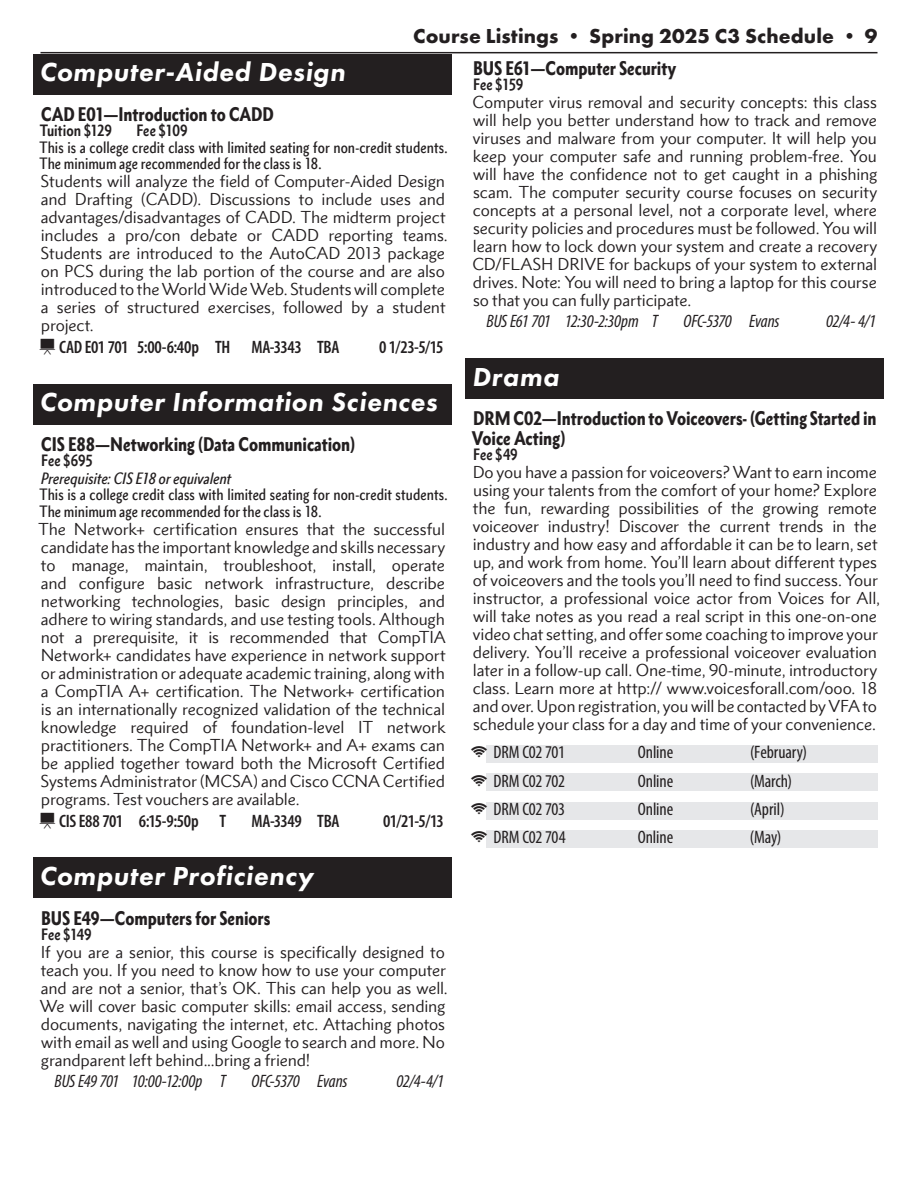
<style>
.page{position:relative;width:918px;height:1188px;background:#fff}
.page>*{position:absolute;margin:0;border:0;box-sizing:border-box;transform-origin:0 0}
.Subject_Heads{font:italic 800 27px "Futura PT";letter-spacing:.025em;color:#fff}
.t1{font:700 21px "Futura PT";letter-spacing:.005em;color:#231f20}
.Course_Title{font:900 condensed 18px/19.5px "Metro Nova Pro";letter-spacing:-.005em;color:#231f20}
.t2{font:condensed 18px "Myriad Pro";letter-spacing:-.005em;color:#231f20}
.CE_Class_Listing_OFC_DAY{font:italic condensed 18px "Myriad Pro";letter-spacing:-.02em;color:#231f20}
.t3{font:600 condensed 18px "Myriad Pro";letter-spacing:-.02em;color:#231f20}
.Course_Descriptions{font:15.75px/18px "Metro Nova Pro";letter-spacing:-.01em;color:#231f20}
.Semibold_Text__18_Min{font:500 condensed 15px/16.5px "Metro Nova Pro";letter-spacing:.005em;color:#231f20}
.Bold_Text__Tuition_Fee{font:700 condensed 15px "Metro Nova Pro";color:#231f20}
.Semibold_Text_Italic__Prereq{font:italic 500 condensed 15px "Metro Nova Pro";color:#231f20}
.s1{font-family:"icofont";font-weight:400;font-stretch:normal}
.s2{font-family:"icofont";font-stretch:normal}
</style>
<div class="page">
<hr style="left:40px;top:52px;width:838px;height:1px;background:#231f20">
<div style="left:34px;top:54px;width:418px;height:40px;background:#231f20"></div>
<div style="left:34px;top:384px;width:418px;height:40px;background:#231f20"></div>
<div style="left:34px;top:858px;width:418px;height:40px;background:#231f20"></div>
<div style="left:466px;top:358px;width:418px;height:41px;background:#231f20"></div>
<div style="left:486px;top:745px;width:392px;height:18px;background:#e6e7e9"></div>
<div style="left:486px;top:773px;width:392px;height:18px;background:#e6e7e9"></div>
<div style="left:486px;top:802px;width:392px;height:18px;background:#e6e7e9"></div>
<div style="left:486px;top:830px;width:392px;height:18px;background:#e6e7e9"></div>
<h2 class="t1" style="left:413px;top:22px;width:466px">Course Listings • Spring 2025 C3 Schedule • 9</h2>
<p class="Subject_Heads" style="left:39px;top:56px;width:307px">Computer-Aided Design</p>
<p class="Course_Title" style="left:41px;top:104px;width:234px">CAD E01—Introduction to CADD</p>
<p class="Bold_Text__Tuition_Fee" style="left:40px;top:121px;width:74px">Tuition $129</p>
<p class="Bold_Text__Tuition_Fee" style="left:137px;top:121px;width:53px">Fee $109</p>
<p class="Semibold_Text__18_Min" style="left:39px;top:139px;width:410px">This is a college credit class with limited seating for non-credit students.<br>The minimum age recommended for the class is 18.</p>
<p class="Course_Descriptions" style="left:41px;top:172px;width:409px">Students will analyze the field of Computer-Aided Design and Drafting (CADD). Discussions to include uses and advantages/disadvantages of CADD. The midterm project includes a pro/con debate or CADD reporting teams.<br>Students are introduced to the AutoCAD 2013 package on PCS during the lab portion of the course and are also introduced to the World Wide Web. Students will complete a series of structured exercises, followed by a student project.</p>
<p class="t3" style="left:38px;top:336px;width:303px"><span class="s1">ˑ</span> CAD E01 701 5:00-6:40p TH MA-3343 TBA</p>
<p class="t3" style="left:379px;top:336px;width:66px">0 1/23-5/15</p>
<p class="Subject_Heads" style="left:39px;top:385px;width:399px">Computer Information Sciences</p>
<p class="Course_Title" style="left:41px;top:434px;width:315px">CIS E88—Networking (Data Communication)</p>
<p class="Bold_Text__Tuition_Fee" style="left:41px;top:451px;width:53px">Fee $695</p>
<p class="Semibold_Text_Italic__Prereq" style="left:41px;top:469px;width:192px">Prerequisite: CIS E18 or equivalent</p>
<p class="Semibold_Text__18_Min" style="left:39px;top:486px;width:410px">This is a college credit class with limited seating for non-credit students.<br>The minimum age recommended for the class is 18.</p>
<p class="Course_Descriptions" style="left:38px;top:520px;width:409px;text-align:justify">The Network+ certification ensures that the successful candidate has the important knowledge and skills necessary to manage, maintain, troubleshoot, install, operate and configure basic network infrastructure, describe networking technologies, basic design principles, and adhere to wiring standards, and use testing tools. Although not a prerequisite, it is recommended that CompTIA Network+ candidates have experience in network support or administration or adequate academic training, along with a CompTIA A+ certification. The Network+ certification is an internationally recognized validation of the technical knowledge required of foundation-level IT network practitioners. The CompTIA Network+ and A+ exams can be applied together toward both the Microsoft Certified Systems Administrator (MCSA) and Cisco CCNA Certified programs. Test vouchers are available.</p>
<p class="t3" style="left:38px;top:809px;width:189px"><span class="s1">ˑ</span> CIS E88 701 6:15-9:50p T</p>
<p class="t3" style="left:251px;top:809px;width:90px">MA-3349 TBA</p>
<p class="t3" style="left:383px;top:809px;width:62px">01/21-5/13</p>
<p class="Subject_Heads" style="left:39px;top:859px;width:275px">Computer Proficiency</p>
<p class="Course_Title" style="left:41px;top:908px;width:231px">BUS E49—Computers for Seniors</p>
<p class="Bold_Text__Tuition_Fee" style="left:41px;top:925px;width:52px">Fee $149</p>
<p class="Course_Descriptions" style="left:40px;top:943px;width:410px">If you are a senior, this course is specifically designed to teach you. If you need to know how to use your computer and are not a senior, that’s OK. This can help you as well.<br>We will cover basic computer skills: email access, sending documents, navigating the internet, etc. Attaching photos with email as well and using Google to search and more. No grandparent left behind...bring a friend!</p>
<p class="CE_Class_Listing_OFC_DAY" style="left:55px;top:1071px;width:173px">BUS E49 701 10:00-12:00p T</p>
<p class="CE_Class_Listing_OFC_DAY" style="left:251px;top:1071px;width:98px">OFC-5370 Evans</p>
<p class="CE_Class_Listing_OFC_DAY" style="left:396px;top:1071px;width:49px">02/4-4/1</p>
<p class="Course_Title" style="left:473px;top:58px;width:205px">BUS E61—Computer Security</p>
<p class="Bold_Text__Tuition_Fee" style="left:473px;top:74px;width:52px">Fee $159</p>
<p class="Course_Descriptions" style="left:473px;top:93px;width:406px;text-align:justify">Computer virus removal and security concepts: this class will help you better understand how to track and remove viruses and malware from your computer. It will help you keep your computer safe and running problem-free. You will have the confidence not to get caught in a phishing scam. The computer security course focuses on security concepts at a personal level, not a corporate level, where security policies and procedures must be followed. You will learn how to lock down your system and create a recovery CD/FLASH DRIVE for backups of your system to external drives. Note: You will need to bring a laptop for this course so that you can fully participate.</p>
<p class="CE_Class_Listing_OFC_DAY" style="left:487px;top:310px;width:173px">BUS E61 701 12:30-2:30pm T</p>
<p class="CE_Class_Listing_OFC_DAY" style="left:684px;top:310px;width:98px">OFC-5370 Evans</p>
<p class="CE_Class_Listing_OFC_DAY" style="left:826px;top:310px;width:52px">02/4- 4/1</p>
<p class="Subject_Heads" style="left:472px;top:360px;width:88px">Drama</p>
<p class="Course_Title" style="left:472px;top:409px;width:406px">DRM C02—Introduction to Voiceovers- (Getting Started in<br>Voice Acting)</p>
<p class="Bold_Text__Tuition_Fee" style="left:473px;top:445px;width:46px">Fee $49</p>
<p class="Course_Descriptions" style="left:473px;top:463px;width:409px">Do you have a passion for voiceovers? Want to earn income using your talents from the comfort of your home? Explore the fun, rewarding possibilities of the growing remote voiceover industry! Discover the current trends in the industry and how easy and affordable it can be to learn, set up, and work from home. You’ll learn about different types of voiceovers and the tools you’ll need to find success. Your instructor, a professional voice actor from Voices for All, will take notes as you read a real script in this one-on-one video chat setting, and offer some coaching to improve your delivery. You’ll receive a professional voiceover evaluation later in a follow-up call. One-time, 90-minute, introductory class. Learn more at http:// www.voicesforall.com/ooo. 18 and over. Upon registration, you will be contacted by VFA to schedule your class for a day and time of your convenience.</p>
<p class="t2" style="left:470px;top:741px;width:96px"><span class="s2">ࠪ</span> DRM C02 701</p>
<p class="t2" style="left:638px;top:741px;width:37px">Online</p>
<p class="t2" style="left:750px;top:741px;width:59px">(February)</p>
<p class="t2" style="left:470px;top:770px;width:96px"><span class="s2">ࠪ</span> DRM C02 702</p>
<p class="t2" style="left:638px;top:770px;width:37px">Online</p>
<p class="t2" style="left:750px;top:770px;width:44px">(March)</p>
<p class="t2" style="left:470px;top:798px;width:96px"><span class="s2">ࠪ</span> DRM C02 703</p>
<p class="t2" style="left:638px;top:798px;width:37px">Online</p>
<p class="t2" style="left:750px;top:798px;width:36px">(April)</p>
<p class="t2" style="left:470px;top:827px;width:97px"><span class="s2">ࠪ</span> DRM C02 704</p>
<p class="t2" style="left:638px;top:827px;width:37px">Online</p>
<p class="t2" style="left:750px;top:827px;width:33px">(May)</p>
</div>
